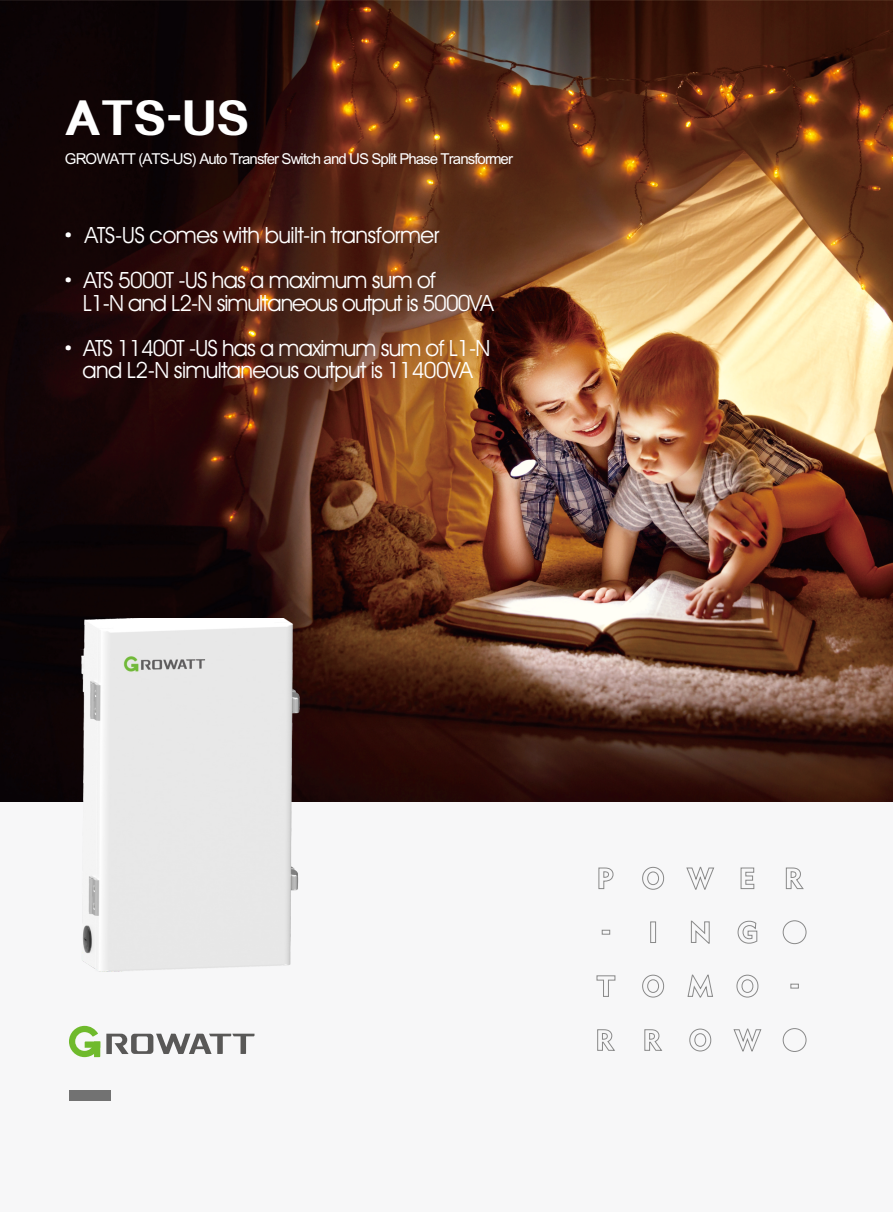
<style>
.page{position:relative;width:893px;height:1212px;background:#f7f7f8}
.page>*{position:absolute;margin:0;border:0;box-sizing:border-box;transform-origin:0 0}
.t1{font:800 47.4px "M Elle HKS";color:#fff}
.t2{font:22.5px/44.5px "Avant Garde IT Cby BT";letter-spacing:-.03em;color:#fff}
.t3{font:15px "Arial Unicode MS";letter-spacing:-.06em;color:#fff}
.s1{font-family:"Sim Sun"}
</style>
<div class="page">
<img style="left:0;top:1px;width:893px;height:800px">
<div style="left:783px;top:920px;width:23px;height:24px;border:1px solid #898989;border-radius:50%"></div>
<div style="left:783px;top:1028px;width:23px;height:24px;border:1px solid #898989;border-radius:50%"></div>
<svg style="left:598px;top:867px;width:16px;height:22px"></svg>
<svg style="left:786px;top:867px;width:18px;height:22px"></svg>
<div style="left:650px;top:921px;width:6px;height:22px;border:1px solid #898989"></div>
<svg style="left:691px;top:920px;width:19px;height:24px"></svg>
<svg style="left:737px;top:920px;width:20px;height:24px"></svg>
<svg style="left:596px;top:975px;width:20px;height:22px"></svg>
<svg style="left:642px;top:974px;width:22px;height:24px"></svg>
<svg style="left:687px;top:974px;width:26px;height:24px"></svg>
<svg style="left:736px;top:974px;width:23px;height:24px"></svg>
<svg style="left:597px;top:1029px;width:18px;height:22px"></svg>
<svg style="left:644px;top:1029px;width:19px;height:22px"></svg>
<svg style="left:689px;top:1028px;width:22px;height:23px"></svg>
<svg style="left:733px;top:1028px;width:29px;height:24px"></svg>
<svg style="left:642px;top:867px;width:22px;height:23px"></svg>
<svg style="left:686px;top:867px;width:28px;height:23px"></svg>
<svg style="left:740px;top:867px;width:14px;height:22px"></svg>
<svg style="left:602px;top:930px;width:8px;height:4px"></svg>
<svg style="left:790px;top:984px;width:9px;height:4px"></svg>
<div style="left:69px;top:1090px;width:41px;height:11px;background:#727272"></div>
<svg style="left:69px;top:1026px;width:31px;height:31px"></svg>
<svg style="left:106px;top:1034px;width:148px;height:20px"></svg>
<img style="left:65px;top:618px;width:243px;height:354px">
<h1 class="t1" style="left:65px;top:92px;width:185px">ATS-US</h1>
<p class="t3" style="left:65px;top:153px;width:450px">GROWATT (ATS-US) Auto Transfer Switch and US Split Phase Transformer</p>
<p class="t2" style="left:57px;top:215px;width:384px"><span class="s1">·</span> ATS-US comes with built-in transformer <span class="s1">·</span> ATS 5000T -US has a maximum sum of</p>
<p class="t2" style="left:57px;top:283px;width:438px;text-align:right">L1-N and L2-N simultaneous output is 5000VA <span class="s1">·</span> ATS 11400T -US has a maximum sum of L1-N</p>
<p class="t2" style="left:83px;top:350px;width:392px">and L2-N simultaneous output is 11400VA</p>
</div>
